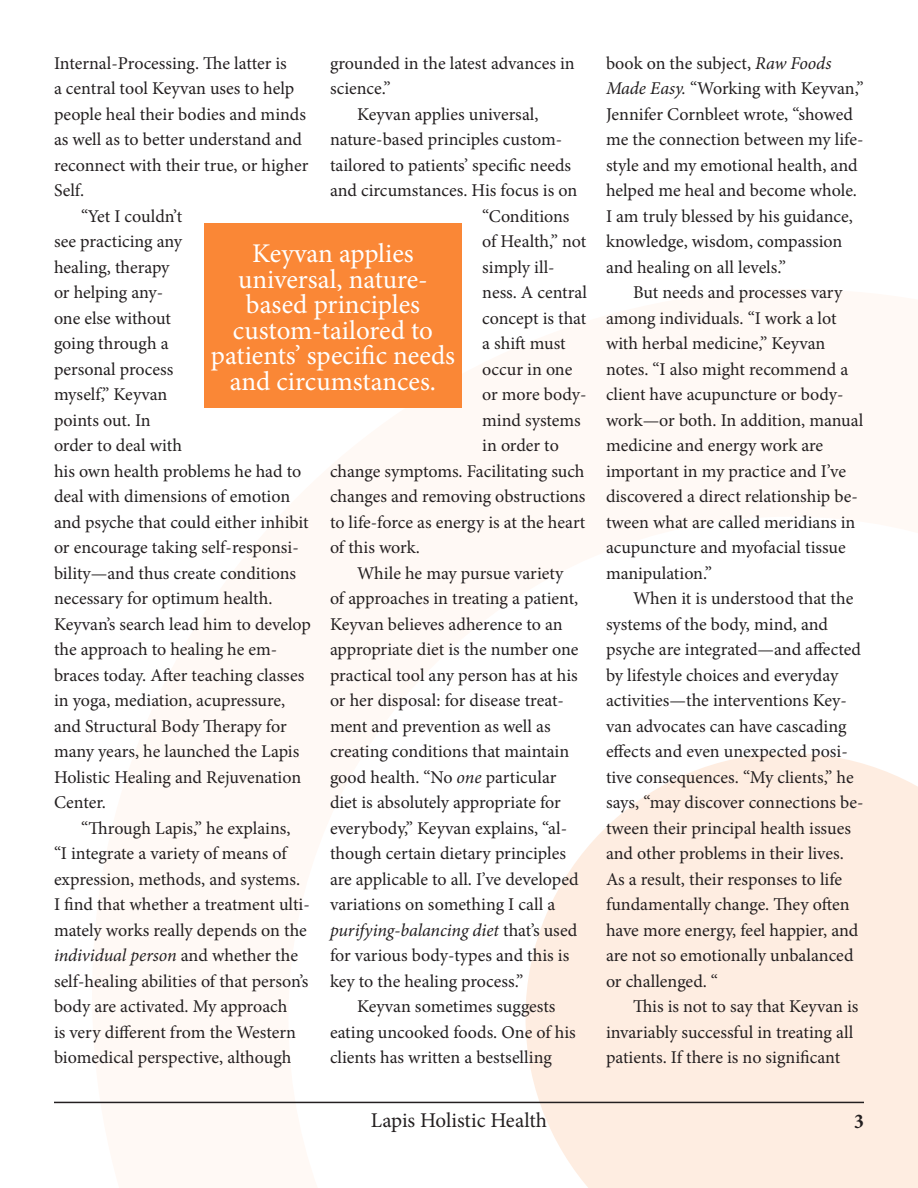
<style>
.page{position:relative;width:918px;height:1188px;background:#fff}
.page>*{position:absolute;margin:0;border:0;box-sizing:border-box;transform-origin:0 0}
.Colored_text_box{font:27px/25.5px "Minion Pro";color:#fff;text-align:center}
.t1{font:21px "Minion Pro";letter-spacing:-.005em;color:#231f20}
.t2{font:700 condensed 21px "Minion Pro";color:#231f20}
.Body{font:18px/25.5px "Minion Pro";color:#231f20}
.s1{font-style:italic}
</style>
<div class="page">
<svg style="left:526px;top:753px;width:392px;height:435px;background:#fdefe4"></svg>
<hr style="left:54px;top:1102px;width:810px;height:1px;background:#231f20">
<div style="left:204px;top:224px;width:258px;height:184px;background:#fa8736"></div>
<p class="Body" style="left:54px;top:51px;width:256px">Internal-Processing. The latter is<br>a central tool Keyvan uses to help people heal their bodies and minds as well as to better understand and reconnect with their true, or higher<br>Self.</p>
<p class="Body" style="left:54px;top:204px;width:259px;text-indent:27px">“Yet I couldn’t<br>see practicing any<br>healing, therapy<br>or helping any-<br>one else without<br>going through a<br>personal process<br>myself,” Keyvan<br>points out. In<br>order to deal with<br>his own health problems he had to deal with dimensions of emotion and psyche that could either inhibit or encourage taking self-responsi&shy;bility—and thus create conditions necessary for optimum health.<br>Keyvan’s search lead him to develop the approach to healing he em&shy;braces today. After teaching classes in yoga, mediation, acupressure, and Structural Body Therapy for many years, he launched the Lapis<br>Holistic Healing and Rejuvenation<br>Center.</p>
<p class="Body" style="left:54px;top:816px;width:257px;text-indent:27px">“Through Lapis,” he explains,<br>“I integrate a variety of means of expression, methods, and systems.<br>I find that whether a treatment ulti&shy;mately works really depends on the <span class="s1">individual person</span> and whether the self-healing abilities of that person’s body are activated. My approach<br>is very different from the Western biomedical perspective, although</p>
<p class="Body" style="left:330px;top:51px;width:246px">grounded in the latest advances in science.”</p>
<p class="Body" style="left:357px;top:102px;width:183px">Keyvan applies universal,</p>
<p class="Body" style="left:330px;top:127px;width:234px">nature-based principles custom-</p>
<p class="Body" style="left:330px;top:153px;width:243px">tailored to patients’ specific needs</p>
<p class="Body" style="left:330px;top:178px;width:249px">and circumstances. His focus is on</p>
<p class="Body" style="left:482px;top:204px;width:89px">“Conditions</p>
<p class="Body" style="left:482px;top:229px;width:106px">of Health,” not</p>
<p class="Body" style="left:482px;top:255px;width:74px">simply ill-</p>
<p class="Body" style="left:482px;top:280px;width:106px">ness. A central</p>
<p class="Body" style="left:482px;top:306px;width:106px">concept is that</p>
<p class="Body" style="left:482px;top:331px;width:85px">a shift must</p>
<p class="Body" style="left:482px;top:357px;width:92px">occur in one</p>
<p class="Body" style="left:482px;top:382px;width:106px">or more body-</p>
<p class="Body" style="left:482px;top:408px;width:100px">mind systems</p>
<p class="Body" style="left:482px;top:433px;width:78px">in order to</p>
<p class="Body" style="left:330px;top:459px;width:256px">change symptoms. Facilitating such</p>
<p class="Body" style="left:330px;top:484px;width:257px">changes and removing obstructions</p>
<p class="Body" style="left:330px;top:510px;width:257px">to life-force as energy is at the heart</p>
<p class="Body" style="left:330px;top:535px;width:91px">of this work.</p>
<p class="Body" style="left:330px;top:561px;width:250px;text-indent:27px">While he may pursue variety of approaches in treating a patient, Keyvan believes adherence to an appropriate diet is the number one practical tool any person has at his or her disposal: for disease treat&shy;ment and prevention as well as creating conditions that maintain good health. “No <span class="s1">one</span> particular diet is absolutely appropriate for everybody,” Keyvan explains, “al&shy;though certain dietary principles are applicable to all. I’ve developed variations on something I call a <span class="s1">purifying-balancing diet</span> that’s used for various body-types and this is key to the healing process.”</p>
<p class="Body" style="left:330px;top:994px;width:247px;text-indent:27px">Keyvan sometimes suggests eating uncooked foods. One of his clients has written a bestselling</p>
<p class="Colored_text_box" style="left:211px;top:241px;width:246px">Keyvan applies universal, nature&shy;based principles custom-tailored to patients’ specific needs and circumstances.</p>
<p class="Body" style="left:606px;top:51px;width:259px">book on the subject, <span class="s1">Raw Foods<br>Made Easy.</span> “Working with Keyvan,”<br>Jennifer Cornbleet wrote, “showed me the connection between my life&shy;style and my emotional health, and helped me heal and become whole.<br>I am truly blessed by his guidance, knowledge, wisdom, compassion and healing on all levels.”</p>
<p class="Body" style="left:606px;top:280px;width:259px;text-indent:27px">But needs and processes vary among individuals. “I work a lot with herbal medicine,” Keyvan notes. “I also might recommend a client have acupuncture or body&shy;work—or both. In addition, manual medicine and energy work are important in my practice and I’ve discovered a direct relationship be&shy;tween what are called meridians in acupuncture and myofacial tissue manipulation.”</p>
<p class="Body" style="left:606px;top:586px;width:259px;text-indent:27px">When it is understood that the systems of the body, mind, and psyche are integrated—and affected by lifestyle choices and everyday activities—the interventions Key&shy;van advocates can have cascading effects and even unexpected posi&shy;tive consequences. “My clients,” he says, “may discover connections be&shy;tween their principal health issues and other problems in their lives.<br>As a result, their responses to life fundamentally change. They often have more energy, feel happier, and are not so emotionally unbalanced or challenged. “</p>
<p class="Body" style="left:606px;top:994px;width:254px;text-indent:27px">This is not to say that Keyvan is invariably successful in treating all patients. If there is no significant</p>
<p class="t1" style="left:371px;top:1106px;width:178px">Lapis Holistic Health</p>
<p class="t2" style="left:854px;top:1107px;width:11px">3</p>
</div>
